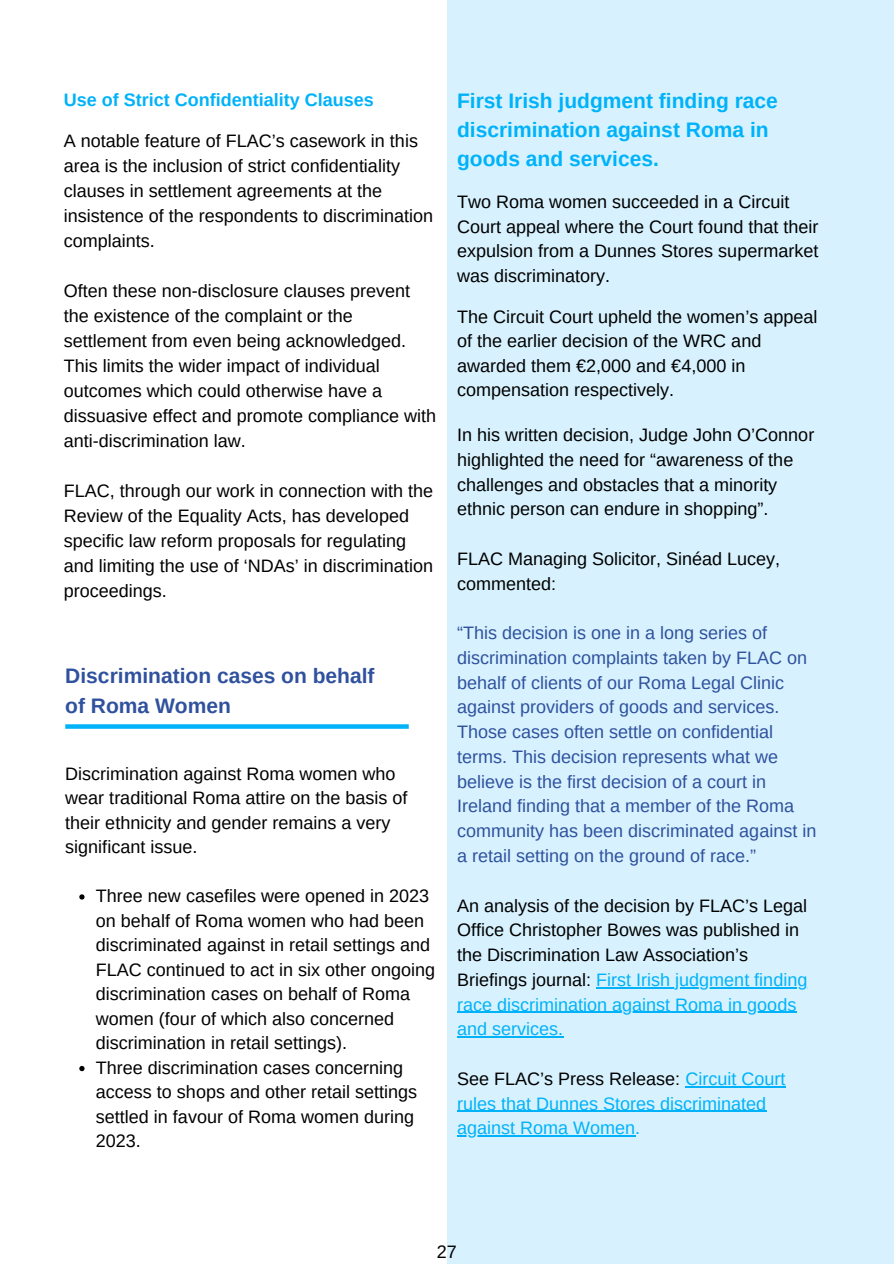
<style>
.page{position:relative;width:894px;height:1264px;background:#fff}
.page>*{position:absolute;margin:0;border:0;box-sizing:border-box;transform-origin:0 0}
.t1{font:700 21px/29px "Arimo";color:#00b2f9}
.t2{font:700 21px/29.2px "Arimo";color:#2f519e}
.t3{font:18px/24.5px "Arimo";color:#000}
.t4{font:18px/24.8px "Arimo";color:#2f519e}
.t5{font:18px/24.8px "Arimo";color:#00b2f9}
.t6{font:700 18px "Arimo";color:#00b2f9}
.s1{color:#00b2f9}
.s2{color:#000}
</style>
<div class="page">
<div style="left:446px;top:0;width:447px;height:1263px;background:#d7f2fe"></div>
<svg style="left:65px;top:724px;width:343px;height:4px"></svg>
<svg style="left:79px;top:894px;width:5px;height:5px"></svg>
<svg style="left:79px;top:1066px;width:5px;height:5px"></svg>
<hr style="left:596px;top:986px;width:211px;height:2px;background:#00b2f9">
<hr style="left:457px;top:1011px;width:339px;height:1px;background:#00b2f9">
<hr style="left:457px;top:1036px;width:106px;height:1px;background:#00b2f9">
<hr style="left:685px;top:1085px;width:100px;height:2px;background:#00b2f9">
<hr style="left:457px;top:1110px;width:309px;height:1px;background:#00b2f9">
<hr style="left:457px;top:1135px;width:178px;height:1px;background:#00b2f9">
<p class="t6" style="left:64px;top:89px;width:311px">Use of Strict Confidentiality Clauses</p>
<p class="t3" style="left:64px;top:128px;width:370px;line-height:25px">A notable feature of FLAC’s casework in this area is the inclusion of strict confidentiality clauses in settlement agreements at the insistence of the respondents to discrimination complaints.</p>
<p class="t3" style="left:64px;top:278px;width:347px;line-height:25px">Often these non-disclosure clauses prevent the existence of the complaint or the settlement from even being acknowledged.<br>This limits the wider impact of individual</p>
<p class="t3" style="left:64px;top:378px;width:373px;line-height:25px">outcomes which could otherwise have a dissuasive effect and promote compliance with anti-discrimination law.</p>
<h2 class="t3" style="left:64px;top:478px;width:370px;line-height:25px">FLAC, through our work in connection with the Review of the Equality Acts, has developed specific law reform proposals for regulating and limiting the use of ‘NDAs’ in discrimination proceedings.</h2>
<p class="t2" style="left:65px;top:661px;width:311px">Discrimination cases on behalf of Roma Women</p>
<h1 class="t3" style="left:65px;top:761px;width:344px">Discrimination against Roma women who wear traditional Roma attire on the basis of their ethnicity and gender remains a very significant issue.</h1>
<p class="t3" style="left:96px;top:883px;width:341px">Three new casefiles were opened in 2023 on behalf of Roma women who had been discriminated against in retail settings and FLAC continued to act in six other ongoing discrimination cases on behalf of Roma women (four of which also concerned discrimination in retail settings).</p>
<p class="t3" style="left:96px;top:1055px;width:323px">Three discrimination cases concerning access to shops and other retail settings settled in favour of Roma women during<br>2023.</p>
<p class="t1" style="left:457px;top:86px;width:322px">First Irish judgment finding race discrimination against Roma in goods and services.</p>
<p class="t3" style="left:457px;top:189px;width:363px">Two Roma women succeeded in a Circuit Court appeal where the Court found that their expulsion from a Dunnes Stores supermarket was discriminatory.</p>
<p class="t3" style="left:457px;top:304px;width:362px">The Circuit Court upheld the women’s appeal of the earlier decision of the WRC and awarded them €2,000 and €4,000 in compensation respectively.</p>
<h1 class="t3" style="left:457px;top:422px;width:358px">In his written decision, Judge John O’Connor highlighted the need for “awareness of the challenges and obstacles that a minority ethnic person can endure in shopping”.</h1>
<p class="t3" style="left:457px;top:546px;width:324px">FLAC Managing Solicitor, Sinéad Lucey, commented:</p>
<p class="t4" style="left:457px;top:620px;width:360px">“This decision is one in a long series of discrimination complaints taken by FLAC on behalf of clients of our Roma Legal Clinic against providers of goods and services.<br>Those cases often settle on confidential terms. This decision represents what we believe is the first decision of a court in Ireland finding that a member of the Roma community has been discriminated against in a retail setting on the ground of race.”</p>
<p class="t3" style="left:457px;top:892px;width:352px">An analysis of the decision by FLAC’s Legal Office Christopher Bowes was published in the Discrimination Law Association’s Briefings journal: <span class="s1">First Irish judgment finding race discrimination against Roma in goods and services.</span></p>
<p class="t5" style="left:457px;top:1066px;width:330px"><span class="s2">See FLAC’s Press Release:</span> Circuit Court rules that Dunnes Stores discriminated against Roma Women.</p>
<p class="t3" style="left:436px;top:1238px;width:22px">27</p>
</div>
